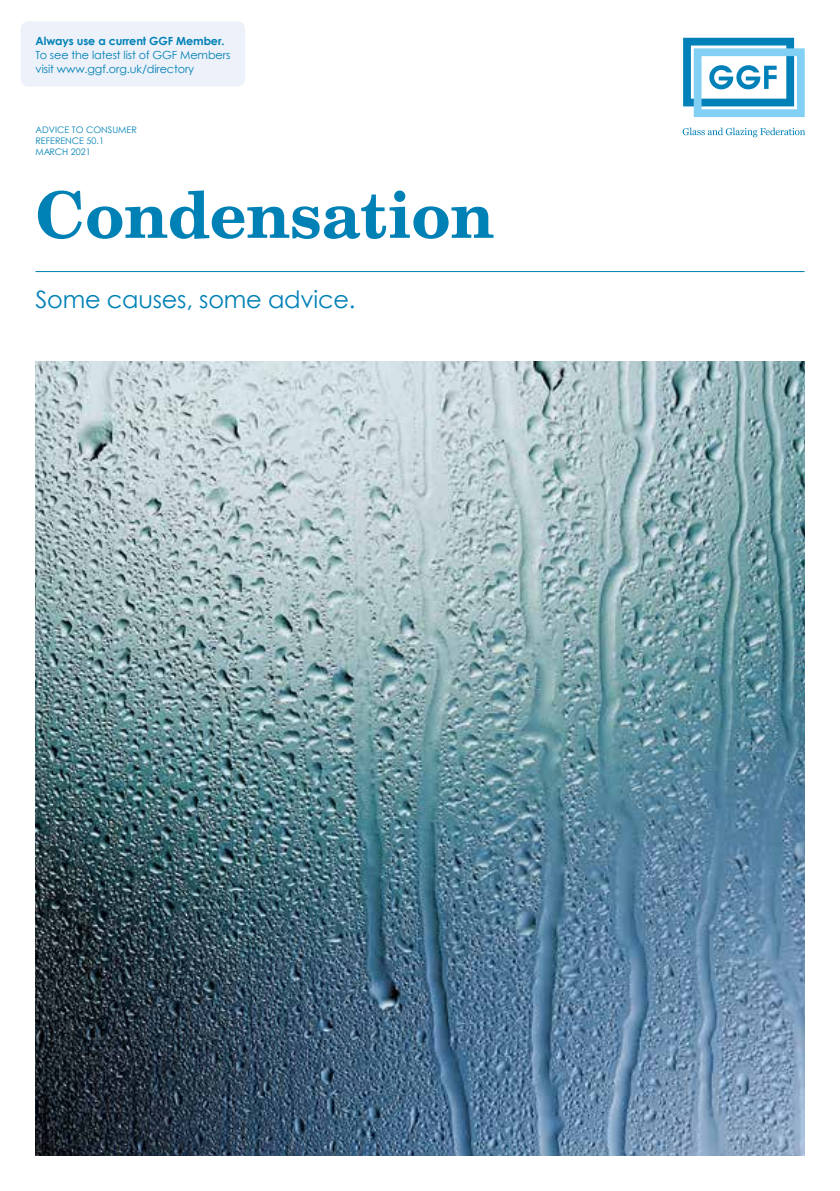
<style>
.page{position:relative;width:840px;height:1191px;background:#fff}
.page>*{position:absolute;margin:0;border:0;box-sizing:border-box;transform-origin:0 0}
.t1{font:700 64px "Century Schoolbook BT";color:#0081b6}
.t2{font:24px "Century Gothic";letter-spacing:-.01em;color:#0081b6}
.t3{font:11.2px/14px "Century Gothic";letter-spacing:-.01em;color:#0081b6}
.t4{font:700 11.2px "Century Gothic";letter-spacing:-.01em;color:#0081b6}
.t5{font:9px/10.8px "Century Gothic";color:#0081b6}
</style>
<div class="page">
<hr style="left:35px;top:271px;width:769px;height:1px;background:#0081b6">
<img style="left:35px;top:362px;width:769px;height:793px">
<div style="left:21px;top:21px;width:224px;height:66px;background:#edf1f9;border-radius:8px"></div>
<svg style="left:682px;top:128px;width:122px;height:9px"></svg>
<svg style="left:683px;top:38px;width:121px;height:79px"></svg>
<p class="t4" style="left:36px;top:34px;width:190px">Always use a current GGF Member.</p>
<p class="t3" style="left:36px;top:48px;width:196px">To see the latest list of GGF Members visit www.ggf.org.uk/directory</p>
<p class="t5" style="left:35px;top:124px;width:103px">ADVICE TO CONSUMER<br>REFERENCE 50.1<br>MARCH 2021</p>
<h1 class="t1" style="left:35px;top:175px;width:460px">Condensation</h1>
<h2 class="t2" style="left:35px;top:285px;width:321px">Some causes, some advice.</h2>
</div>
